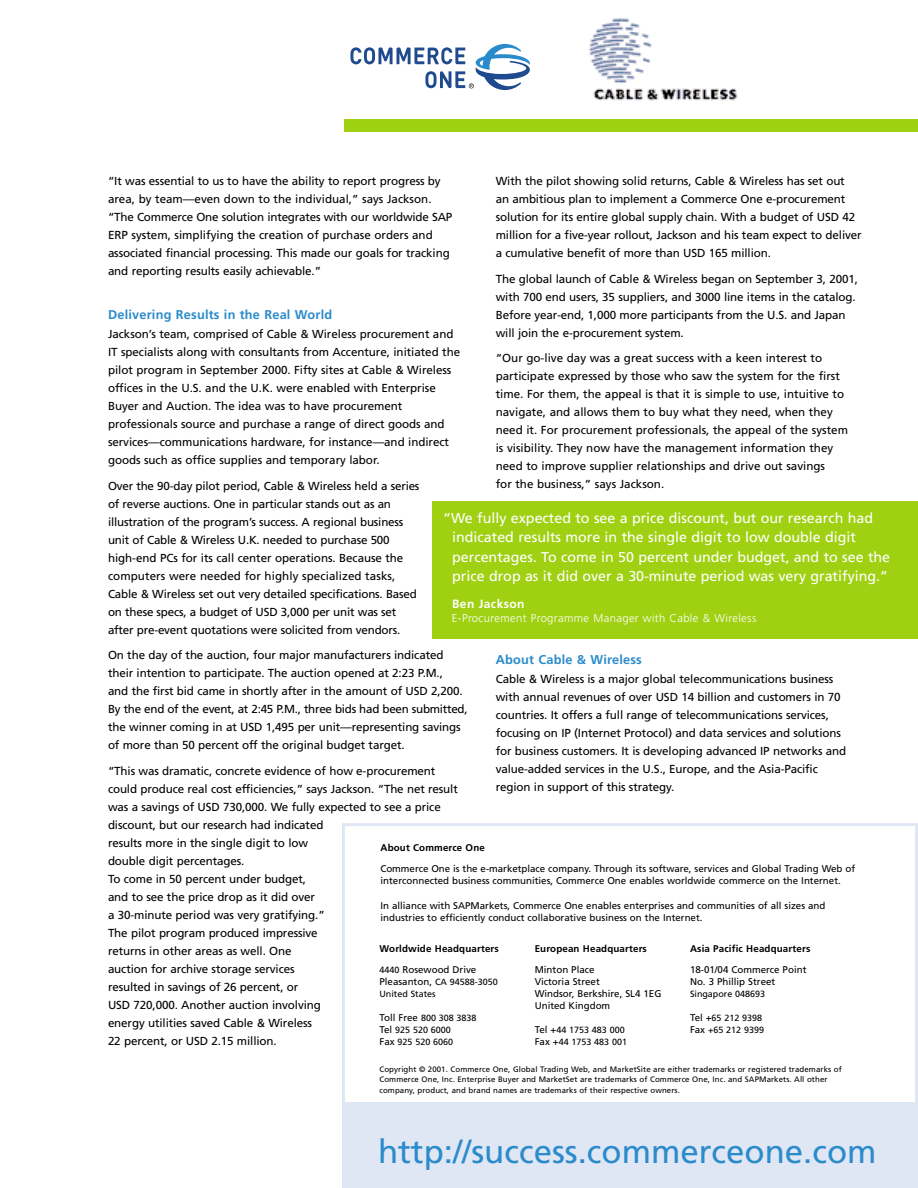
<style>
.page{position:relative;width:918px;height:1188px;background:#fff}
.page>*{position:absolute;margin:0;border:0;box-sizing:border-box;transform-origin:0 0}
.t1{font:33px "Frutiger";color:#2b8bcb}
.t2{font:14.25px/19.5px "Frutiger";color:#fff}
.t3{font:700 12.75px "Frutiger";letter-spacing:.015em;color:#2b8bcb}
.t4{font:700 12px "Frutiger";letter-spacing:.035em;color:#fff}
.t5{font:11.7px/18px "Frutiger";letter-spacing:-.01em;color:#000}
.t6{font:300 11.25px "Frutiger";letter-spacing:.035em;color:#fff}
.t7{font:9.75px/12px "Frutiger";color:#000}
.t8{font:700 9.75px/21px "Frutiger";letter-spacing:.015em;color:#000}
.t9{font:9px/12px "Frutiger";color:#000}
.t10{font:7.8px/10.4px "Frutiger";letter-spacing:.01em;color:#000}
.s1{font-weight:400;font-size:9px}
.s2{font-weight:400}
.s3{font-size:9.75px}
</style>
<div class="page">
<svg style="left:342px;top:823px;width:576px;height:280px"></svg>
<div style="left:342px;top:1103px;width:576px;height:85px;background:#e0e7f4"></div>
<div style="left:433px;top:501px;width:485px;height:137px;background:#9fd112"></div>
<div style="left:344px;top:119px;width:574px;height:13px;background:#9fd112"></div>
<svg style="left:350px;top:44px;width:180px;height:46px"></svg>
<img style="left:589px;top:18px;width:148px;height:83px">
<p class="t5" style="left:108px;top:173px;width:346px">“It was essential to us to have the ability to report progress by area, by team—even down to the individual,” says Jackson. “The Commerce One solution integrates with our worldwide SAP ERP system, simplifying the creation of purchase orders and associated financial processing. This made our goals for tracking and reporting results easily achievable.”</p>
<p class="t3" style="left:108px;top:309px;width:226px">Delivering Results in the Real World</p>
<p class="t5" style="left:108px;top:326px;width:354px">Jackson’s team, comprised of Cable &amp; Wireless procurement and IT specialists along with consultants from Accenture, initiated the pilot program in September 2000. Fifty sites at Cable &amp; Wireless offices in the U.S. and the U.K. were enabled with Enterprise Buyer and Auction. The idea was to have procurement professionals source and purchase a range of direct goods and services—communications hardware, for instance—and indirect goods such as office supplies and temporary labor.</p>
<p class="t5" style="left:108px;top:478px;width:313px">Over the 90-day pilot period, Cable &amp; Wireless held a series of reverse auctions. One in particular stands out as an illustration of the program’s success. A regional business unit of Cable &amp; Wireless U.K. needed to purchase 500 high-end PCs for its call center operations. Because the computers were needed for highly specialized tasks, Cable &amp; Wireless set out very detailed specifications. Based on these specs, a budget of USD 3,000 per unit was set after pre-event quotations were solicited from vendors.</p>
<p class="t5" style="left:108px;top:647px;width:361px">On the day of the auction, four major manufacturers indicated their intention to participate. The auction opened at 2:23 P.M.,<br>and the first bid came in shortly after in the amount of USD 2,200.<br>By the end of the event, at 2:45 P.M., three bids had been submitted, the winner coming in at USD 1,495 per unit—representing savings of more than 50 percent off the original budget target.</p>
<p class="t5" style="left:108px;top:763px;width:351px">“This was dramatic, concrete evidence of how e-procurement could produce real cost efficiencies,” says Jackson. “The net result was a savings of USD 730,000. We fully expected to see a price discount, but our research had indicated<br>results more in the single digit to low<br>double digit percentages.<br>To come in 50 percent under budget,<br>and to see the price drop as it did over<br>a 30-minute period was very gratifying.”<br>The pilot program produced impressive<br>returns in other areas as well. One<br>auction for archive storage services<br>resulted in savings of 26 percent, or<br>USD 720,000. Another auction involving<br>energy utilities saved Cable &amp; Wireless<br>22 percent, or USD 2.15 million.</p>
<p class="t5" style="left:496px;top:173px;width:367px">With the pilot showing solid returns, Cable &amp; Wireless has set out<br>an ambitious plan to implement a Commerce One e-procurement solution for its entire global supply chain. With a budget of USD 42 million for a five-year rollout, Jackson and his team expect to deliver a cumulative benefit of more than USD 165 million.</p>
<p class="t5" style="left:496px;top:271px;width:364px">The global launch of Cable &amp; Wireless began on September 3, 2001, with 700 end users, 35 suppliers, and 3000 line items in the catalog.<br>Before year-end, 1,000 more participants from the U.S. and Japan will join the e-procurement system.</p>
<p class="t5" style="left:496px;top:350px;width:354px">“Our go-live day was a great success with a keen interest to participate expressed by those who saw the system for the first time. For them, the appeal is that it is simple to use, intuitive to navigate, and allows them to buy what they need, when they need it. For procurement professionals, the appeal of the system is visibility. They now have the management information they need to improve supplier relationships and drive out savings<br>for the business,” says Jackson.</p>
<p class="t2" style="left:452px;top:509px;width:439px;text-indent:-9px">“We fully expected to see a price discount, but our research had indicated results more in the single digit to low double digit percentages. To come in 50 percent under budget, and to see the price drop as it did over a 30-minute period was very gratifying.”</p>
<p class="t4" style="left:452px;top:599px;width:74px">Ben Jackson</p>
<p class="t6" style="left:452px;top:613px;width:306px">E-Procurement Programme Manager with Cable &amp; Wireless</p>
<p class="t3" style="left:496px;top:654px;width:148px">About Cable &amp; Wireless</p>
<p class="t5" style="left:496px;top:671px;width:352px">Cable &amp; Wireless is a major global telecommunications business with annual revenues of over USD 14 billion and customers in 70 countries. It offers a full range of telecommunications services, focusing on IP (Internet Protocol) and data services and solutions for business customers. It is developing advanced IP networks and value-added services in the U.S., Europe, and the Asia-Pacific region in support of this strategy.</p>
<p class="t8" style="left:380px;top:838px;width:106px">About Commerce One</p>
<p class="t7" style="left:380px;top:863px;width:476px">Commerce One is the e-marketplace company. Through its software, services and Global Trading Web of interconnected business communities, Commerce One enables worldwide commerce on the Internet.</p>
<p class="t7" style="left:380px;top:901px;width:447px">In alliance with SAPMarkets, Commerce One enables enterprises and communities of all sizes and industries to efficiently conduct collaborative business on the Internet.</p>
<p class="t8" style="left:380px;top:939px;width:121px">Worldwide Headquarters<br><span class="s1">4440</span> <span class="s2">Rosewood Drive</span></p>
<p class="t9" style="left:379px;top:977px;width:120px"><span class="s3">Pleasanton,</span> CA 94588-3050<br>United States</p>
<p class="t9" style="left:380px;top:1013px;width:99px"><span class="s3">Toll Free</span> 800 308 3838<br><span class="s3">Tel</span> 925 520 6000<br><span class="s3">Fax</span> 925 520 6060</p>
<p class="t8" style="left:690px;top:939px;width:122px">Asia Pacific Headquarters</p>
<p class="t7" style="left:690px;top:965px;width:118px">18-01/04 Commerce Point<br>No. 3 Phillip Street</p>
<p class="t9" style="left:690px;top:989px;width:77px">Singapore 048693</p>
<p class="t9" style="left:690px;top:1013px;width:76px"><span class="s3">Tel +</span>65 212 9398<br><span class="s3">Fax</span> +65 212 9399</p>
<p class="t8" style="left:535px;top:939px;width:114px">European Headquarters</p>
<p class="t7" style="left:535px;top:965px;width:128px">Minton Place<br>Victoria Street<br>Windsor, Berkshire, SL4 1EG<br>United Kingdom</p>
<p class="t9" style="left:535px;top:1025px;width:94px"><span class="s3">Tel +</span>44 1753 483 000<br><span class="s3">Fax +</span>44 1753 483 001</p>
<p class="t10" style="left:379px;top:1065px;width:464px">Copyright © 2001. Commerce One, Global Trading Web, and MarketSite are either trademarks or registered trademarks of<br>Commerce One, Inc. Enterprise Buyer and MarketSet are trademarks of Commerce One, Inc. and SAPMarkets. All other company, product, and brand names are trademarks of their respective owners.</p>
<h1 class="t1" style="left:378px;top:1139px;width:500px">http://success.commerceone.com</h1>
</div>
